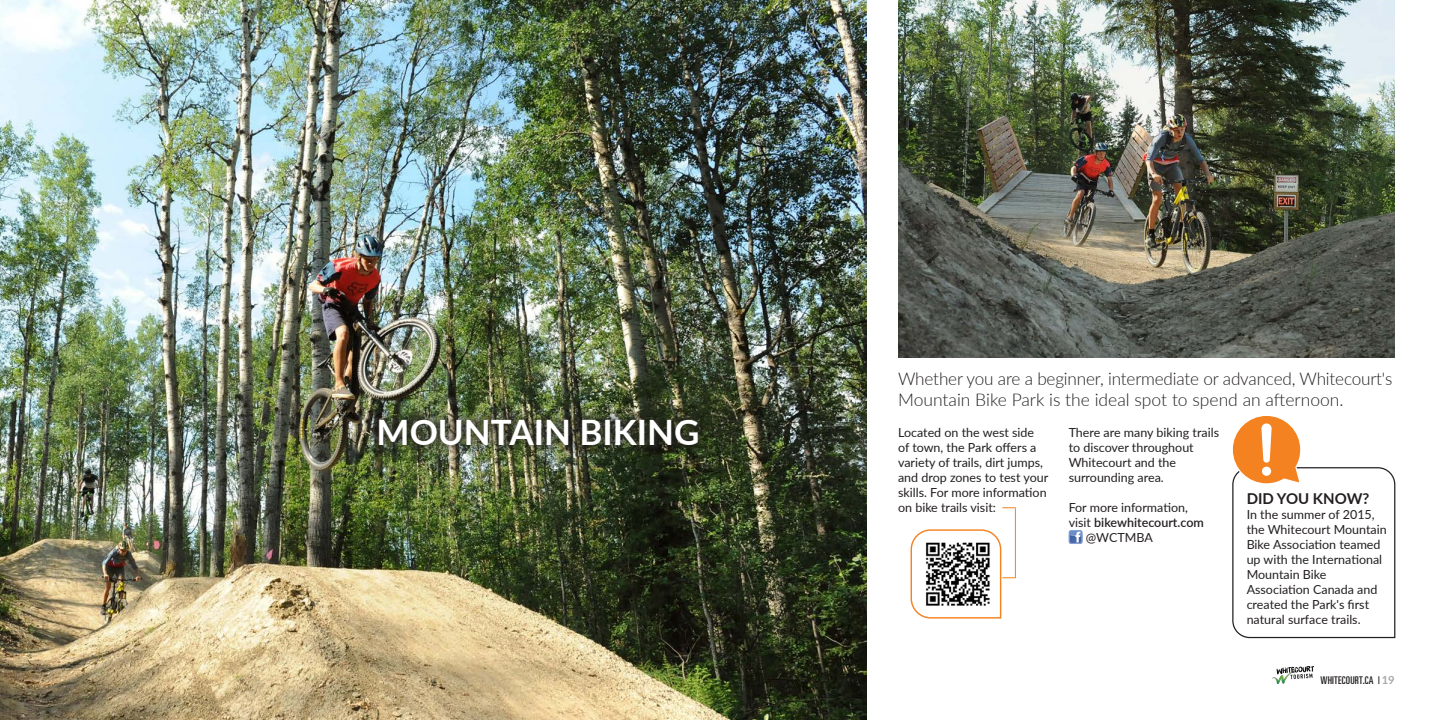
<style>
.page{position:relative;width:1440px;height:720px;background:#fff}
.page>*{position:absolute;margin:0;border:0;box-sizing:border-box;transform-origin:0 0}
.t1{font:700 35px "Lato";color:#fff}
.t2{font:300 17.5px/21px "Lato";letter-spacing:-.01em;color:#231f20}
.t3{font:700 15px "Lato";color:#231f20}
.t4{font:12.5px/15px "Lato";color:#231f20}
.t5{font:600 12.5px "Lato";color:#231f20}
.t6{font:ultra-condensed 10.62px "Univers LT Std";letter-spacing:.025em;color:#231f20}
.s1{font-weight:400}
.s2{font-family:"Lato";font-weight:700;font-stretch:normal;font-size:11.25px;color:#a8a9ad}
</style>
<div class="page">
<img style="left:1273px;top:666px;width:41px;height:18px">
<svg style="left:1069px;top:530px;width:14px;height:14px"></svg>
<img style="left:0;top:0;width:866px;height:720px">
<img style="left:898px;top:0;width:497px;height:358px">
<div style="left:368px;top:407px;width:342px;height:50px;background:#231f20;opacity:.65"></div>
<svg style="left:1232px;top:416px;width:164px;height:223px"></svg>
<div style="left:1262px;top:467px;width:9px;height:9px;background:#fff;border-radius:50%"></div>
<svg style="left:910px;top:529px;width:106px;height:90px"></svg>
<hr style="left:1015px;top:508px;width:1px;height:70px;background:#f58220">
<svg style="left:1002px;top:507px;width:14px;height:1px"></svg>
<p class="t1" style="left:377px;top:406px;width:325px">MOUNTAIN BIKING</p>
<p class="t2" style="left:898px;top:368px;width:496px">Whether you are a beginner, intermediate or advanced, Whitecourt's<br>Mountain Bike Park is the ideal spot to spend an afternoon.</p>
<p class="t4" style="left:898px;top:424px;width:152px">Located on the west side of town, the Park offers a variety of trails, dirt jumps, and drop zones to test your skills. For more information on bike trails visit:</p>
<p class="t4" style="left:1069px;top:424px;width:152px">There are many biking trails to discover throughout<br>Whitecourt and the surrounding area.</p>
<p class="t4" style="left:1069px;top:499px;width:121px">For more information,</p>
<p class="t5" style="left:1069px;top:513px;width:137px"><span class="s1">visit</span> bikewhitecourt.com</p>
<p class="t4" style="left:1086px;top:529px;width:69px">@WCTMBA</p>
<p class="t3" style="left:1247px;top:487px;width:124px">DID YOU KNOW?</p>
<p class="t4" style="left:1247px;top:506px;width:142px">In the summer of 2015, the Whitecourt Mountain<br>Bike Association teamed up with the International<br>Mountain Bike<br>Association Canada and created the Park's first natural surface trails.</p>
<p class="t6" style="left:1320px;top:674px;width:76px">WHITECOURT.CA |<span class="s2">19</span></p>
</div>
